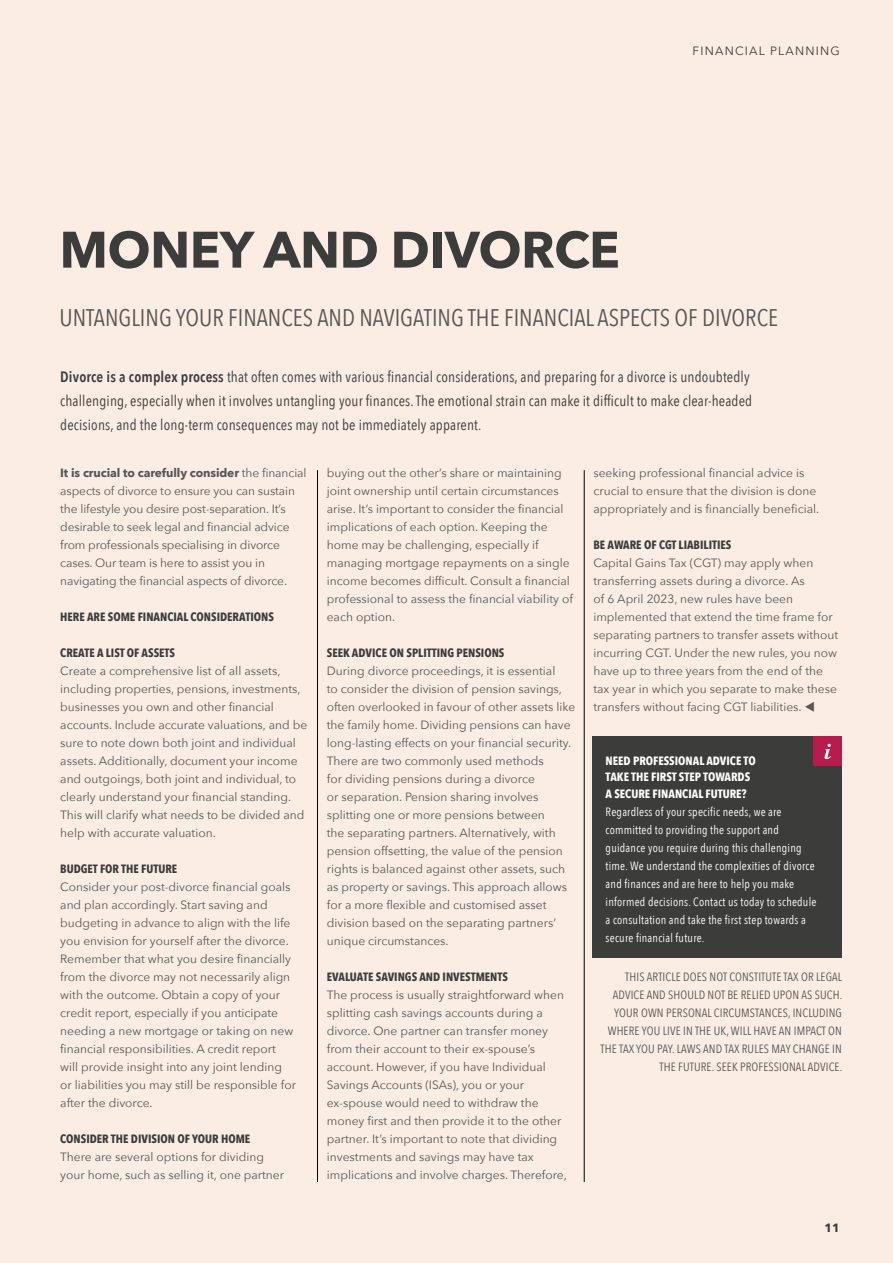
<style>
.page{position:relative;width:893px;height:1263px;background:#fcede4}
.page>*{position:absolute;margin:0;border:0;box-sizing:border-box;transform-origin:0 0}
.t1{font:700 50.7px "Avenir Next";letter-spacing:-.01em;color:#3c3c3b}
.t2{font:24px "Avenir Next Condensed";color:#575756}
.t3{font:15px/24px "Avenir Next Condensed";letter-spacing:.01em;color:#3c3c3b}
.t4{font:12px/18px "Avenir Next";color:#575756}
.t5{font:12px/18px "Avenir Next Condensed";letter-spacing:.02em;color:#fff}
.t6{font:12px/18px "Avenir Next Condensed";letter-spacing:.01em;color:#575756;text-align:right}
.t7{font:700 12px "Avenir Next Condensed";color:#3c3c3b}
.t8{font:700 12px/16.5px "Avenir Next Condensed";color:#fff}
.t9{font:12px "Avenir Next";letter-spacing:.1em;color:#3c3c3b}
.t10{font:700 12px "Avenir Next";color:#3c3c3b}
.s1{font-weight:600}
.s2{font-weight:700}
</style>
<div class="page">
<div style="left:592px;top:737px;width:250px;height:221px;background:#3c3c3b"></div>
<div style="left:813px;top:737px;width:29px;height:29px;background:#b61d4c"></div>
<svg style="left:824px;top:744px;width:7px;height:15px"></svg>
<hr style="left:317px;top:470px;width:1px;height:712px;background:#000">
<hr style="left:584px;top:470px;width:1px;height:712px;background:#000">
<h1 class="t1" style="left:60px;top:206px;width:562px">MONEY AND DIVORCE</h1>
<p class="t9" style="left:692px;top:40px;width:149px">FINANCIAL PLANNING</p>
<h2 class="t2" style="left:60px;top:297px;width:720px">UNTANGLING YOUR FINANCES AND NAVIGATING THE FINANCIAL ASPECTS OF DIVORCE</h2>
<p class="t3" style="left:60px;top:364px;width:693px"><span class="s1">Divorce is a complex process</span> that often comes with various financial considerations, and preparing for a divorce is undoubtedly challenging, especially when it involves untangling your finances. The emotional strain can make it difficult to make clear-headed decisions, and the long-term consequences may not be immediately apparent.</p>
<p class="t4" style="left:60px;top:463px;width:248px"><span class="s2">It is crucial to carefully consider</span> the financial aspects of divorce to ensure you can sustain the lifestyle you desire post-separation. It’s desirable to seek legal and financial advice from professionals specialising in divorce cases. Our team is here to assist you in navigating the financial aspects of divorce.</p>
<p class="t7" style="left:60px;top:609px;width:215px">HERE ARE SOME FINANCIAL CONSIDERATIONS</p>
<p class="t7" style="left:60px;top:645px;width:116px">CREATE A LIST OF ASSETS</p>
<p class="t4" style="left:60px;top:661px;width:248px">Create a comprehensive list of all assets, including properties, pensions, investments, businesses you own and other financial accounts. Include accurate valuations, and be sure to note down both joint and individual assets. Additionally, document your income and outgoings, both joint and individual, to clearly understand your financial standing.<br>This will clarify what needs to be divided and help with accurate valuation.</p>
<p class="t7" style="left:60px;top:861px;width:118px">BUDGET FOR THE FUTURE</p>
<p class="t4" style="left:60px;top:877px;width:237px">Consider your post-divorce financial goals and plan accordingly. Start saving and budgeting in advance to align with the life you envision for yourself after the divorce.<br>Remember that what you desire financially from the divorce may not necessarily align with the outcome. Obtain a copy of your credit report, especially if you anticipate needing a new mortgage or taking on new financial responsibilities. A credit report will provide insight into any joint lending or liabilities you may still be responsible for after the divorce.</p>
<p class="t7" style="left:60px;top:1131px;width:192px">CONSIDER THE DIVISION OF YOUR HOME</p>
<p class="t4" style="left:60px;top:1147px;width:225px">There are several options for dividing your home, such as selling it, one partner</p>
<p class="t4" style="left:593px;top:463px;width:227px">seeking professional financial advice is crucial to ensure that the division is done appropriately and is financially beneficial.</p>
<p class="t7" style="left:593px;top:537px;width:140px">BE AWARE OF CGT LIABILITIES</p>
<p class="t4" style="left:593px;top:553px;width:247px">Capital Gains Tax (CGT) may apply when transferring assets during a divorce. As<br>of 6 April 2023, new rules have been implemented that extend the time frame for separating partners to transfer assets without incurring CGT. Under the new rules, you now have up to three years from the end of the tax year in which you separate to make these transfers without facing CGT liabilities. ▼</p>
<p class="t4" style="left:327px;top:463px;width:248px">buying out the other’s share or maintaining joint ownership until certain circumstances arise. It’s important to consider the financial implications of each option. Keeping the home may be challenging, especially if managing mortgage repayments on a single income becomes difficult. Consult a financial professional to assess the financial viability of each option.</p>
<p class="t7" style="left:327px;top:645px;width:179px">SEEK ADVICE ON SPLITTING PENSIONS</p>
<p class="t4" style="left:327px;top:661px;width:250px">During divorce proceedings, it is essential<br>to consider the division of pension savings, often overlooked in favour of other assets like the family home. Dividing pensions can have long-lasting effects on your financial security.<br>There are two commonly used methods<br>for dividing pensions during a divorce<br>or separation. Pension sharing involves splitting one or more pensions between<br>the separating partners. Alternatively, with pension offsetting, the value of the pension rights is balanced against other assets, such as property or savings. This approach allows for a more flexible and customised asset division based on the separating partners’ unique circumstances.</p>
<p class="t7" style="left:327px;top:969px;width:183px">EVALUATE SAVINGS AND INVESTMENTS</p>
<p class="t4" style="left:327px;top:985px;width:242px">The process is usually straightforward when splitting cash savings accounts during a divorce. One partner can transfer money from their account to their ex-spouse’s account. However, if you have Individual Savings Accounts (ISAs), you or your ex-spouse would need to withdraw the money first and then provide it to the other partner. It’s important to note that dividing investments and savings may have tax implications and involve charges. Therefore,</p>
<p class="t8" style="left:606px;top:752px;width:152px">NEED PROFESSIONAL ADVICE TO<br>TAKE THE FIRST STEP TOWARDS<br>A SECURE FINANCIAL FUTURE?</p>
<p class="t5" style="left:606px;top:802px;width:212px">Regardless of your specific needs, we are committed to providing the support and guidance you require during this challenging time. We understand the complexities of divorce and finances and are here to help you make informed decisions. Contact us today to schedule a consultation and take the first step towards a secure financial future.</p>
<p class="t6" style="left:601px;top:967px;width:243px">THIS ARTICLE DOES NOT CONSTITUTE TAX OR LEGAL ADVICE AND SHOULD NOT BE RELIED UPON AS SUCH.<br>YOUR OWN PERSONAL CIRCUMSTANCES, INCLUDING WHERE YOU LIVE IN THE UK, WILL HAVE AN IMPACT ON THE TAX YOU PAY. LAWS AND TAX RULES MAY CHANGE IN THE FUTURE. SEEK PROFESSIONAL ADVICE.</p>
<p class="t10" style="left:824px;top:1218px;width:17px">11</p>
</div>
